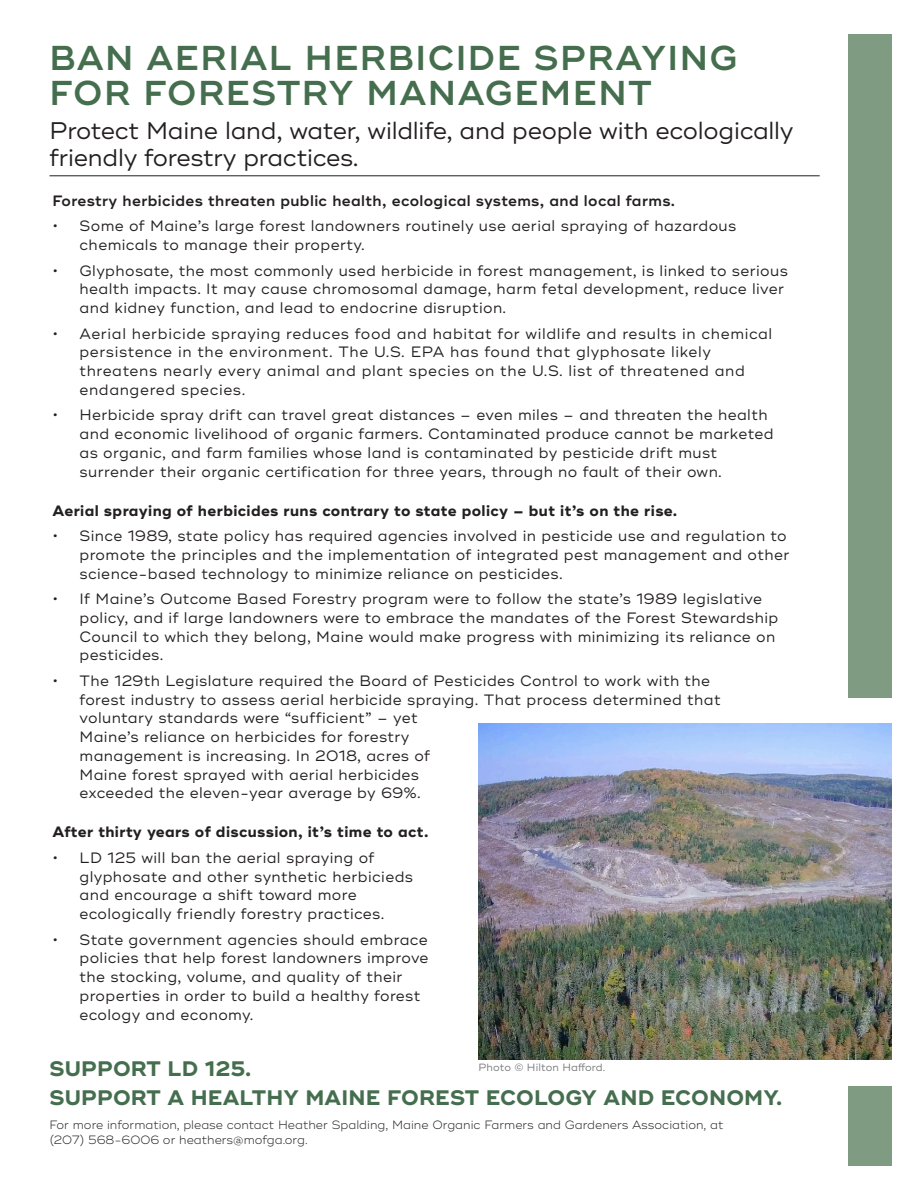
<style>
.page{position:relative;width:918px;height:1188px;background:#fff}
.page>*{position:absolute;margin:0;border:0;box-sizing:border-box;transform-origin:0 0}
.t1{font:600 34.5px/35.1px "Ridley Grotesk";letter-spacing:.04em;color:#456e4e}
.t2{font:24px/27px "Ridley Grotesk";letter-spacing:-.01em;color:#231f20}
.t3{font:700 21px "Ridley Grotesk";letter-spacing:.01em;color:#456e4e}
.t4{font:15px/18.8px "Ridley Grotesk";letter-spacing:.025em;color:#231f20}
.t5{font:700 15px "Ridley Grotesk";letter-spacing:.025em;color:#231f20}
.t6{font:600 15px "Ridley Grotesk";letter-spacing:.025em;color:#231f20}
.t7{font:300 12px/15px "Ridley Grotesk";color:#231f20}
.t8{font:10.5px "Ridley Grotesk";letter-spacing:.01em;color:#76787b}
</style>
<div class="page">
<div style="left:848px;top:35px;width:44px;height:663px;background:#7f9c83"></div>
<img style="left:478px;top:724px;width:414px;height:335px">
<div style="left:848px;top:1086px;width:44px;height:80px;background:#7f9c83"></div>
<hr style="left:50px;top:175px;width:770px;height:1px;background:#231f20">
<p class="t1" style="left:50px;top:41px;width:690px">BAN AERIAL HERBICIDE SPRAYING<br>FOR FORESTRY MANAGEMENT</p>
<p class="t2" style="left:50px;top:118px;width:746px">Protect Maine land, water, wildlife, and people with ecologically friendly forestry practices.</p>
<p class="t6" style="left:52px;top:192px;width:624px">Forestry herbicides threaten public health, ecological systems, and local farms.</p>
<p class="t4" style="left:80px;top:217px;width:658px;text-indent:-27px">• Some of Maine’s large forest landowners routinely use aerial spraying of hazardous chemicals to manage their property.</p>
<p class="t4" style="left:80px;top:261px;width:710px;text-indent:-27px">• Glyphosate, the most commonly used herbicide in forest management, is linked to serious health impacts. It may cause chromosomal damage, harm fetal development, reduce liver and kidney function, and lead to endocrine disruption.</p>
<p class="t4" style="left:80px;top:324px;width:694px;text-indent:-27px">• Aerial herbicide spraying reduces food and habitat for wildlife and results in chemical persistence in the environment. The U.S. EPA has found that glyphosate likely threatens nearly every animal and plant species on the U.S. list of threatened and endangered species.</p>
<p class="t4" style="left:80px;top:406px;width:696px;text-indent:-27px">• Herbicide spray drift can travel great distances – even miles – and threaten the health and economic livelihood of organic farmers. Contaminated produce cannot be marketed as organic, and farm families whose land is contaminated by pesticide drift must surrender their organic certification for three years, through no fault of their own.</p>
<p class="t5" style="left:52px;top:501px;width:626px">Aerial spraying of herbicides runs contrary to state policy – but it’s on the rise.</p>
<p class="t4" style="left:80px;top:527px;width:711px;text-indent:-27px">• Since 1989, state policy has required agencies involved in pesticide use and regulation to promote the principles and the implementation of integrated pest management and other science-based technology to minimize reliance on pesticides.</p>
<p class="t4" style="left:80px;top:590px;width:700px;text-indent:-27px">• If Maine’s Outcome Based Forestry program were to follow the state’s 1989 legislative policy, and if large landowners were to embrace the mandates of the Forest Stewardship Council to which they belong, Maine would make progress with minimizing its reliance on pesticides.</p>
<p class="t4" style="left:80px;top:672px;width:643px;text-indent:-27px">• The 129th Legislature required the Board of Pesticides Control to work with the forest industry to assess aerial herbicide spraying. That process determined that voluntary standards were “sufficient” – yet<br>Maine’s reliance on herbicides for forestry<br>management is increasing. In 2018, acres of<br>Maine forest sprayed with aerial herbicides<br>exceeded the eleven-year average by 69%.</p>
<p class="t5" style="left:52px;top:823px;width:377px">After thirty years of discussion, it’s time to act.</p>
<p class="t4" style="left:80px;top:849px;width:335px;text-indent:-27px">• LD 125 will ban the aerial spraying of glyphosate and other synthetic herbicieds and encourage a shift toward more ecologically friendly forestry practices.</p>
<p class="t4" style="left:80px;top:930px;width:351px;text-indent:-27px">• State government agencies should embrace policies that help forest landowners improve the stocking, volume, and quality of their properties in order to build a healthy forest ecology and economy.</p>
<p class="t3" style="left:50px;top:1057px;width:203px">SUPPORT LD 125.</p>
<p class="t8" style="left:478px;top:1061px;width:128px">Photo © Hilton Hafford.</p>
<p class="t3" style="left:50px;top:1085px;width:734px">SUPPORT A HEALTHY MAINE FOREST ECOLOGY AND ECONOMY.</p>
<p class="t7" style="left:50px;top:1117px;width:675px">For more information, please contact Heather Spalding, Maine Organic Farmers and Gardeners Association, at (207) 568-6006 or heathers@mofga.org.</p>
</div>
